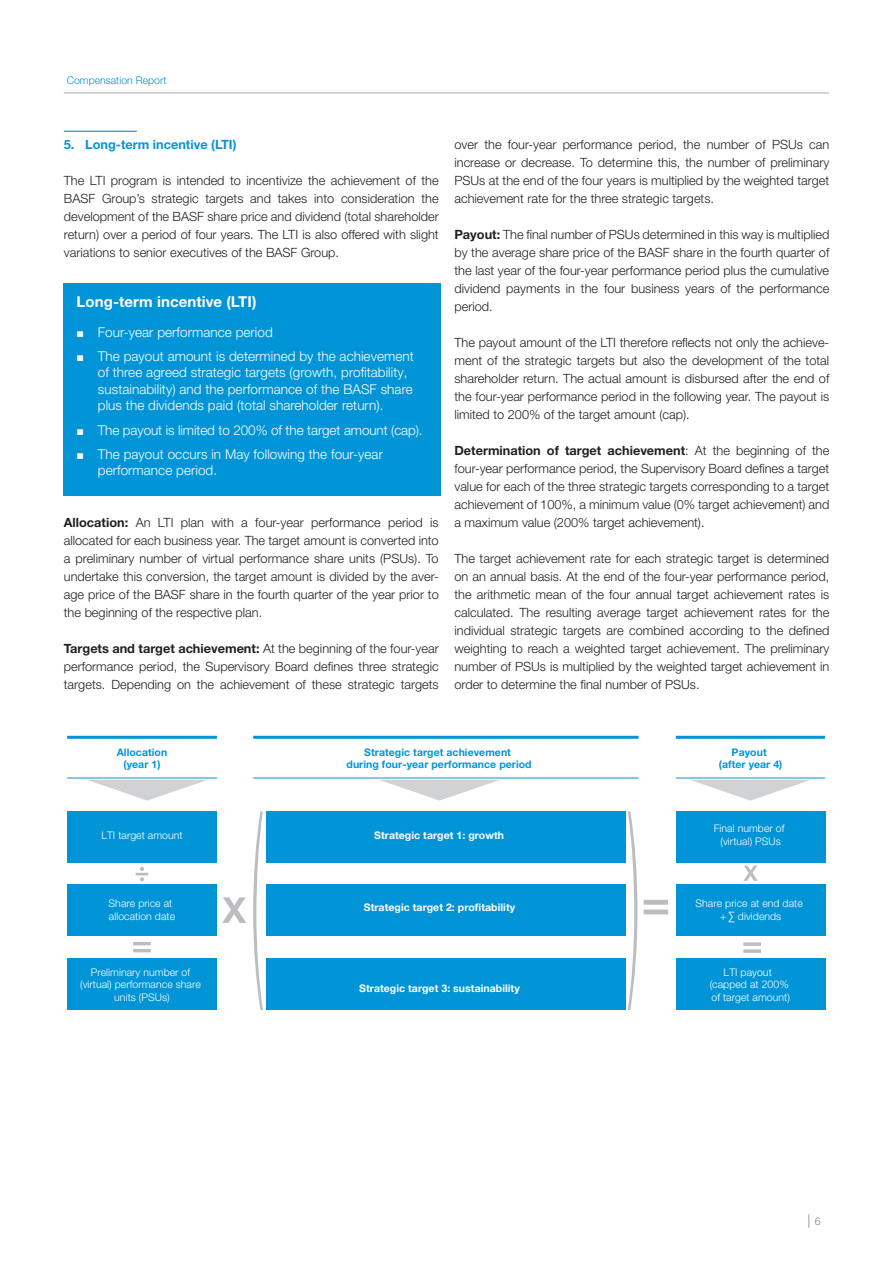
<style>
.page{position:relative;width:893px;height:1263px;background:#fff}
.page>*{position:absolute;margin:0;border:0;box-sizing:border-box;transform-origin:0 0}
.t1{font:700 15px "Helvetica Finanz Std";letter-spacing:.005em;color:#fff}
.t2{font:300 13.5px/16.2px "Helvetica Finanz Std";letter-spacing:.005em;color:#fff}
.t3{font:300 13.5px "Helvetica Finanz Std";color:#808285}
.t4{font:300 12.75px/18px "Helvetica Finanz Std";color:#231f20;text-align:justify}
.t5{font:700 12.75px "Helvetica Finanz Std";color:#0195d7}
.t6{font:300 10.5px/12.6px "Helvetica Finanz Std";letter-spacing:.005em;color:#fff;text-align:center}
.t7{font:700 10.5px/12.6px "Helvetica Finanz Std";letter-spacing:.005em;color:#0195d7;text-align:center}
.t8{font:700 10.5px "Helvetica Finanz Std";letter-spacing:.005em;color:#fff}
.t9{font:300 10.5px "Helvetica Finanz Std";color:#0195d7}
.s1{font-weight:700}
.s2{font-size:10.5px}
</style>
<div class="page">
<hr style="left:64px;top:93px;width:765px;height:1px;background:#a8a9ad">
<hr style="left:64px;top:131px;width:73px;height:1px;background:#0195d7">
<div style="left:64px;top:283px;width:377px;height:213px;background:#0195d7"></div>
<div style="left:67px;top:811px;width:150px;height:51px;background:#0195d7"></div>
<div style="left:67px;top:885px;width:150px;height:51px;background:#0195d7"></div>
<div style="left:67px;top:959px;width:150px;height:51px;background:#0195d7"></div>
<div style="left:676px;top:811px;width:150px;height:51px;background:#0195d7"></div>
<div style="left:676px;top:885px;width:150px;height:51px;background:#0195d7"></div>
<div style="left:676px;top:959px;width:150px;height:51px;background:#0195d7"></div>
<div style="left:266px;top:811px;width:360px;height:51px;background:#0195d7"></div>
<div style="left:266px;top:885px;width:360px;height:51px;background:#0195d7"></div>
<div style="left:266px;top:959px;width:360px;height:51px;background:#0195d7"></div>
<svg style="left:222px;top:897px;width:24px;height:26px"></svg>
<svg style="left:743px;top:866px;width:15px;height:15px"></svg>
<svg style="left:644px;top:900px;width:24px;height:14px"></svg>
<svg style="left:743px;top:942px;width:18px;height:4px"></svg>
<svg style="left:743px;top:949px;width:18px;height:4px"></svg>
<hr style="left:133px;top:942px;width:18px;height:3px;background:#bcbdc0">
<hr style="left:133px;top:949px;width:18px;height:3px;background:#bcbdc0">
<svg style="left:136px;top:867px;width:12px;height:14px"></svg>
<svg style="left:253px;top:811px;width:10px;height:199px"></svg>
<svg style="left:628px;top:811px;width:9px;height:199px"></svg>
<svg style="left:88px;top:780px;width:119px;height:20px"></svg>
<svg style="left:380px;top:780px;width:119px;height:20px"></svg>
<svg style="left:691px;top:780px;width:119px;height:20px"></svg>
<hr style="left:67px;top:778px;width:150px;height:1px;background:#0195d7">
<hr style="left:253px;top:778px;width:385px;height:1px;background:#0195d7">
<hr style="left:676px;top:778px;width:149px;height:1px;background:#0195d7">
<hr style="left:67px;top:736px;width:150px;height:3px;background:#0195d7">
<hr style="left:253px;top:736px;width:385px;height:3px;background:#0195d7">
<hr style="left:676px;top:736px;width:149px;height:3px;background:#0195d7">
<p class="t9" style="left:67px;top:74px;width:101px">Compensation Report</p>
<p class="t5" style="left:64px;top:137px;width:174px">5. Long-term incentive (LTI)</p>
<p class="t4" style="left:64px;top:171px;width:376px">The LTI program is intended to incentivize the achievement of the BASF Group’s strategic targets and takes into consideration the development of the BASF share price and dividend (total shareholder return) over a period of four years. The LTI is also offered with slight variations to senior executives of the BASF Group.</p>
<p class="t1" style="left:77px;top:293px;width:181px">Long-term incentive (LTI)</p>
<p class="t2" style="left:77px;top:323px;width:198px">▪ Four-year performance period</p>
<p class="t2" style="left:98px;top:348px;width:317px;text-indent:-21px">▪ The payout amount is determined by the achievement of three agreed strategic targets (growth, profitability, sustainability) and the performance of the BASF share plus the dividends paid (total shareholder return).</p>
<p class="t2" style="left:77px;top:421px;width:348px">▪ The payout is limited to 200% of the target amount (cap).</p>
<p class="t2" style="left:98px;top:446px;width:287px;text-indent:-21px">▪ The payout occurs in May following the four-year performance period.</p>
<p class="t4" style="left:64px;top:513px;width:376px"><span class="s1">Allocation:</span> An LTI plan with a four-year performance period is allocated for each business year. The target amount is converted into a preliminary number of virtual performance share units (PSUs). To undertake this conversion, the target amount is divided by the aver&shy;age price of the BASF share in the fourth quarter of the year prior to the beginning of the respective plan.</p>
<p class="t4" style="left:64px;top:639px;width:376px"><span class="s1">Targets and target achievement:</span> At the beginning of the four-year performance period, the Supervisory Board defines three strategic targets. Depending on the achievement of these strategic targets</p>
<p class="t4" style="left:454px;top:135px;width:376px">over the four-year performance period, the number of PSUs can increase or decrease. To determine this, the number of preliminary PSUs at the end of the four years is multiplied by the weighted target achievement rate for the three strategic targets.</p>
<p class="t4" style="left:454px;top:225px;width:376px"><span class="s1">Payout:</span> The final number of PSUs determined in this way is multiplied by the average share price of the BASF share in the fourth quarter of the last year of the four-year performance period plus the cumulative dividend payments in the four business years of the performance period.</p>
<p class="t4" style="left:454px;top:333px;width:376px">The payout amount of the LTI therefore reflects not only the achieve&shy;ment of the strategic targets but also the development of the total shareholder return. The actual amount is disbursed after the end of the four-year performance period in the following year. The payout is limited to 200% of the target amount (cap).</p>
<p class="t4" style="left:454px;top:441px;width:376px"><span class="s1">Determination of target achievement</span>: At the beginning of the four-year performance period, the Supervisory Board defines a target value for each of the three strategic targets corresponding to a target achievement of 100%, a minimum value (0% target achievement) and a maximum value (200% target achievement).</p>
<p class="t4" style="left:454px;top:549px;width:376px">The target achievement rate for each strategic target is determined on an annual basis. At the end of the four-year performance period, the arithmetic mean of the four annual target achievement rates is calculated. The resulting average target achievement rates for the individual strategic targets are combined according to the defined weighting to reach a weighted target achievement. The preliminary number of PSUs is multiplied by the weighted target achievement in order to determine the final number of PSUs.</p>
<p class="t7" style="left:347px;top:746px;width:187px">Strategic target achievement<br>during four-year performance period</p>
<p class="t7" style="left:117px;top:746px;width:52px">Allocation (year 1)</p>
<p class="t7" style="left:719px;top:746px;width:65px">Payout (after year 4)</p>
<p class="t6" style="left:101px;top:828px;width:83px">LTI target amount</p>
<p class="t8" style="left:374px;top:829px;width:131px">Strategic target 1: growth</p>
<p class="t6" style="left:714px;top:822px;width:72px">Final number of (virtual) PSUs</p>
<p class="t6" style="left:109px;top:897px;width:68px;text-align:left">Share price at allocation date</p>
<p class="t8" style="left:364px;top:901px;width:153px">Strategic target 2: profitability</p>
<p class="t6" style="left:696px;top:897px;width:109px">Share price at end date + ∑ dividends</p>
<p class="t6" style="left:80px;top:966px;width:122px">Preliminary number of (virtual) performance share units (PSUs)</p>
<p class="t8" style="left:359px;top:982px;width:162px">Strategic target 3: sustainability</p>
<p class="t6" style="left:710px;top:966px;width:82px">LTI payout (capped at 200% of target amount)</p>
<p class="t3" style="left:807px;top:1212px;width:15px">| <span class="s2">6</span></p>
</div>
